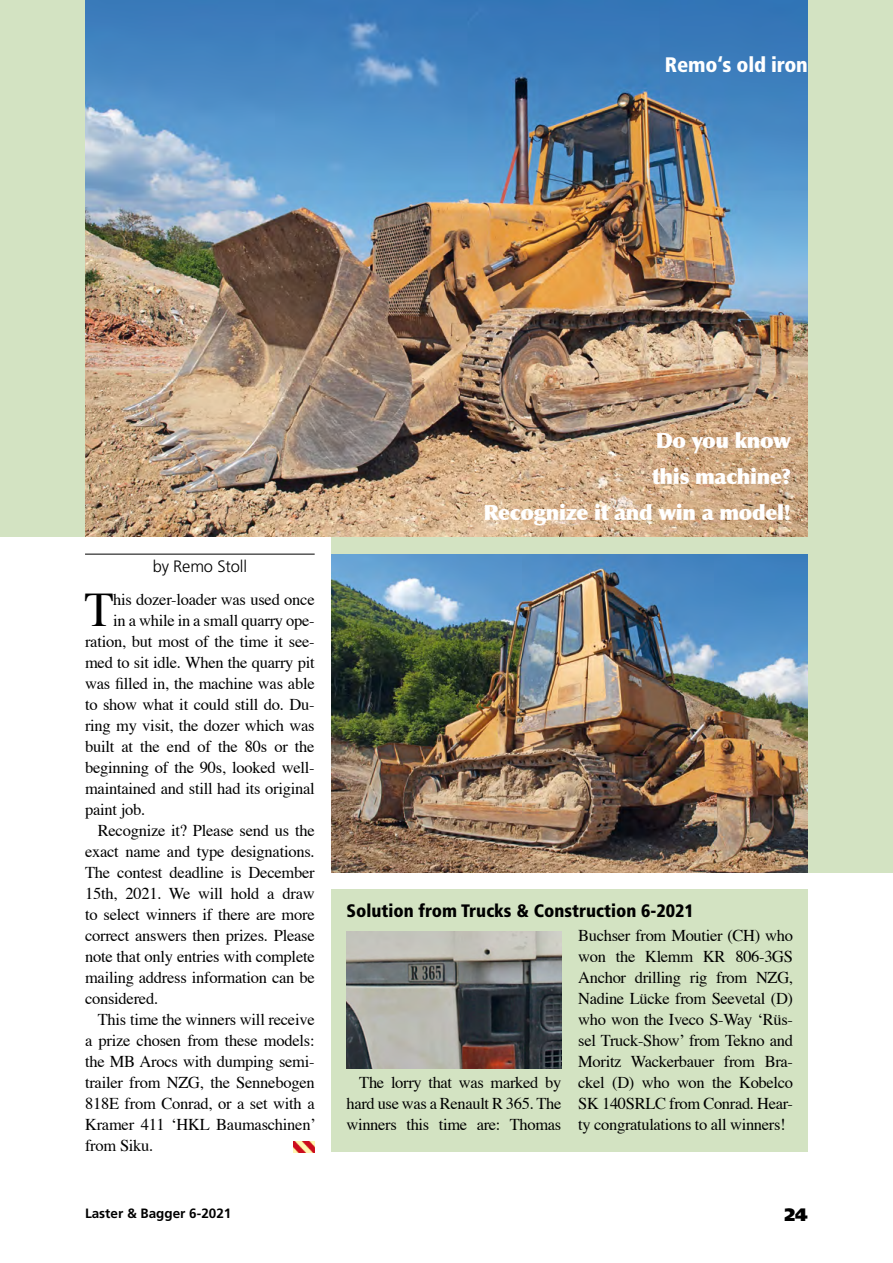
<style>
.page{position:relative;width:893px;height:1263px;background:#fff}
.page>*{position:absolute;margin:0;border:0;box-sizing:border-box;transform-origin:0 0}
.t1{font:48.3px "Times";color:#000}
.t2{font:900 21px/36px "Optima";letter-spacing:-.015em;color:#fff;text-align:right}
.t3{font:900 condensed 21px "Frutiger";letter-spacing:-.01em;color:#fff}
.t4{font:900 condensed 18px "Frutiger";color:#000}
.t5{font:900 18px "Frutiger";color:#000}
.t6{font:16.5px/21px "Times";letter-spacing:-.015em;color:#000;text-align:justify}
.t7{font:300 16.5px "Frutiger";letter-spacing:-.01em;color:#000}
.t8{font:700 13.5px "Frutiger";color:#000}
</style>
<div class="page">
<div style="left:0;top:0;width:893px;height:536px;background:#d3e3c2"></div>
<div style="left:332px;top:523px;width:561px;height:350px;background:#d3e3c2"></div>
<div style="left:332px;top:889px;width:476px;height:263px;background:#d3e3c2"></div>
<img style="left:85px;top:0;width:723px;height:536px">
<img style="left:332px;top:554px;width:476px;height:319px">
<img style="left:347px;top:931px;width:214px;height:138px">
<hr style="left:85px;top:554px;width:230px;height:1px;background:#000">
<img style="left:293px;top:1141px;width:22px;height:11px">
<p class="t3" style="left:665px;top:52px;width:144px">Remo‘s old iron</p>
<p class="t7" style="left:153px;top:557px;width:96px">by Remo Stoll</p>
<h1 class="t1" style="left:84px;top:579px;width:31px">T</h1>
<p class="t6" style="left:113px;top:590px;width:203px">his dozer-loader was used once</p>
<p class="t6" style="left:113px;top:611px;width:203px">in a while in a small quarry ope-</p>
<p class="t6" style="left:85px;top:632px;width:231px">ration, but most of the time it see-</p>
<p class="t6" style="left:85px;top:653px;width:231px">med to sit idle. When the quarry pit</p>
<p class="t6" style="left:85px;top:674px;width:231px">was filled in, the machine was able</p>
<p class="t6" style="left:85px;top:695px;width:231px">to show what it could still do. Du-</p>
<p class="t6" style="left:85px;top:716px;width:231px">ring my visit, the dozer which was</p>
<p class="t6" style="left:85px;top:737px;width:231px">built at the end of the 80s or the</p>
<p class="t6" style="left:85px;top:758px;width:231px">beginning of the 90s, looked well-</p>
<p class="t6" style="left:85px;top:779px;width:231px">maintained and still had its original</p>
<p class="t6" style="left:85px;top:800px;width:62px">paint job.</p>
<p class="t6" style="left:98px;top:821px;width:218px">Recognize it? Please send us the</p>
<p class="t6" style="left:85px;top:842px;width:231px">exact name and type designations.</p>
<p class="t6" style="left:85px;top:863px;width:231px">The contest deadline is December</p>
<p class="t6" style="left:85px;top:884px;width:231px">15th, 2021. We will hold a draw</p>
<p class="t6" style="left:85px;top:905px;width:231px">to select winners if there are more</p>
<p class="t6" style="left:85px;top:926px;width:231px">correct answers then prizes. Please</p>
<p class="t6" style="left:85px;top:947px;width:231px">note that only entries with complete</p>
<p class="t6" style="left:85px;top:968px;width:231px">mailing address information can be</p>
<p class="t6" style="left:85px;top:989px;width:75px">considered.</p>
<p class="t6" style="left:98px;top:1010px;width:218px">This time the winners will receive</p>
<p class="t6" style="left:85px;top:1031px;width:231px">a prize chosen from these models:</p>
<p class="t6" style="left:85px;top:1052px;width:231px">the MB Arocs with dumping semi-</p>
<p class="t6" style="left:85px;top:1073px;width:231px">trailer from NZG, the Sennebogen</p>
<p class="t6" style="left:85px;top:1094px;width:231px">818E from Conrad, or a set with a</p>
<p class="t6" style="left:85px;top:1115px;width:232px">Kramer 411 ‘HKL Baumaschinen’</p>
<p class="t6" style="left:85px;top:1136px;width:70px">from Siku.</p>
<p class="t2" style="left:483px;top:423px;width:309px">Do you know<br>this machine?<br>Recognize it and win a model!</p>
<p class="t4" style="left:347px;top:900px;width:349px">Solution from Trucks &amp; Construction 6-2021</p>
<p class="t6" style="left:347px;top:1073px;width:216px;text-indent:13px">The lorry that was marked by hard use was a Renault R 365. The winners this time are: Thomas</p>
<p class="t6" style="left:578px;top:926px;width:216px">Buchser from Moutier (CH) who won the Klemm KR 806-3GS Anchor drilling rig from NZG, Nadine Lücke from Seevetal (D) who won the Iveco S-Way ‘Rüs&shy;sel Truck-Show’ from Tekno and Moritz Wackerbauer from Bra&shy;ckel (D) who won the Kobelco SK 140SRLC from Conrad. Hear&shy;ty congratulations to all winners!</p>
<p class="t8" style="left:85px;top:1205px;width:148px">Laster &amp; Bagger 6-2021</p>
<p class="t5" style="left:785px;top:1204px;width:25px">24</p>
</div>
